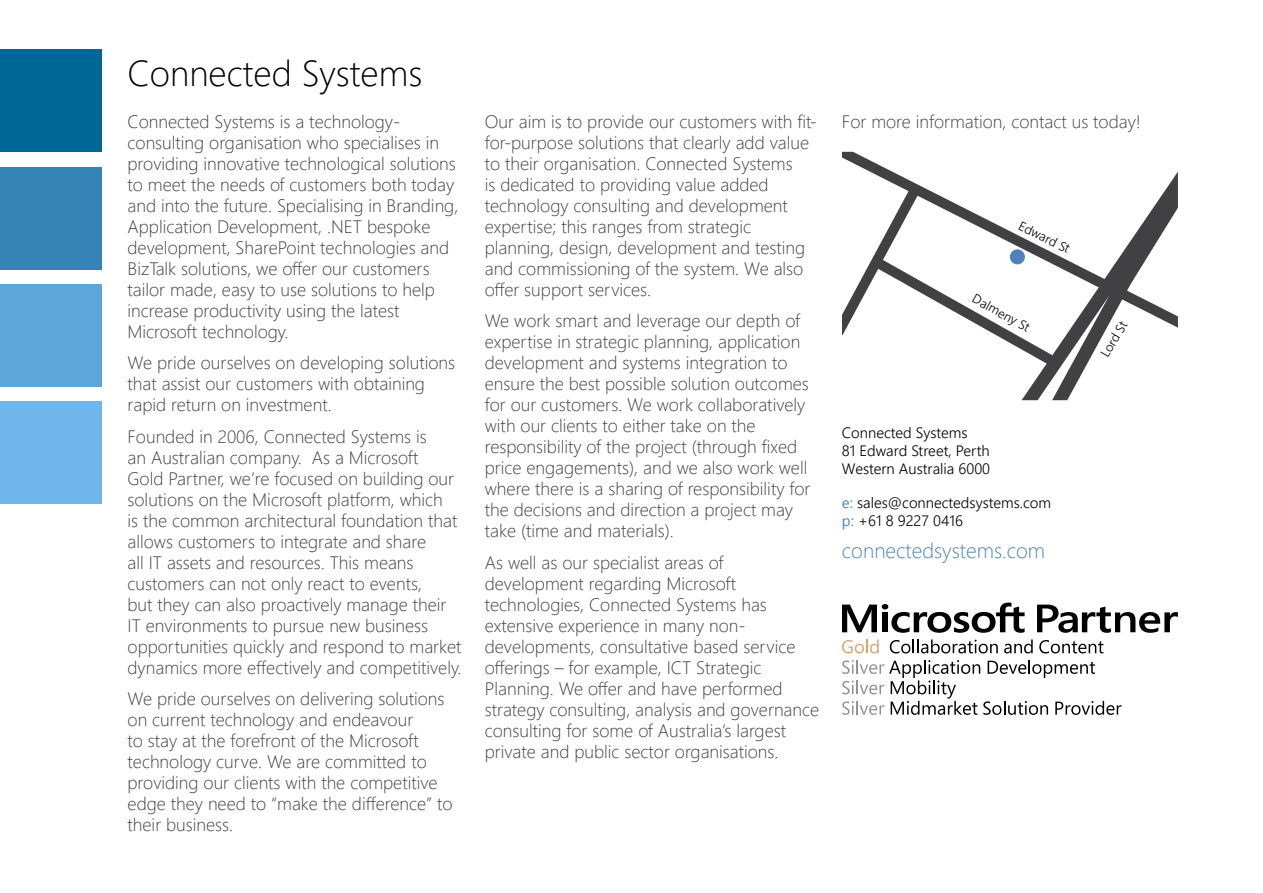
<style>
.page{position:relative;width:1263px;height:893px;background:#fff}
.page>*{position:absolute;margin:0;border:0;box-sizing:border-box;transform-origin:0 0}
.t1{font:300 36px "Segoe UI";color:#000}
.t2{font:300 21px "Segoe UI";color:#4f81bd}
.t3{font:300 18px/21px "Segoe UI";color:#414042}
.t4{font:300 15px/18px "Segoe UI";color:#000}
.t5{font:300 13.05px "Segoe UI";color:#000}
.s1{font-weight:400;color:#4f81be}
</style>
<div class="page">
<div style="left:0;top:167px;width:102px;height:102px;background:#3484b5"></div>
<div style="left:0;top:285px;width:102px;height:102px;background:#5ca6da"></div>
<div style="left:0;top:50px;width:102px;height:102px;background:#006898"></div>
<div style="left:0;top:402px;width:102px;height:102px;background:#6eb6eb"></div>
<svg style="left:842px;top:152px;width:336px;height:248px"></svg>
<div style="left:1010px;top:249px;width:15px;height:15px;background:#4f81be;border-radius:50%"></div>
<svg style="left:842px;top:639px;width:37px;height:14px"></svg>
<svg style="left:890px;top:639px;width:108px;height:14px"></svg>
<svg style="left:1004px;top:639px;width:29px;height:14px"></svg>
<svg style="left:1039px;top:640px;width:64px;height:13px"></svg>
<svg style="left:842px;top:660px;width:279px;height:55px"></svg>
<svg style="left:842px;top:603px;width:182px;height:30px"></svg>
<svg style="left:1037px;top:605px;width:141px;height:28px"></svg>
<h1 class="t1" style="left:128px;top:46px;width:296px">Connected Systems</h1>
<p class="t3" style="left:128px;top:110px;width:332px">Connected Systems is a technology&shy;consulting organisation who specialises in providing innovative technological solutions to meet the needs of customers both today and into the future. Specialising in Branding, Application Development, .NET bespoke development, SharePoint technologies and BizTalk solutions, we offer our customers tailor made, easy to use solutions to help increase productivity using the latest Microsoft technology.</p>
<p class="t3" style="left:128px;top:351px;width:329px">We pride ourselves on developing solutions that assist our customers with obtaining rapid return on investment.</p>
<p class="t3" style="left:128px;top:425px;width:336px">Founded in 2006, Connected Systems is<br>an Australian company. As a Microsoft<br>Gold Partner, we’re focused on building our solutions on the Microsoft platform, which<br>is the common architectural foundation that allows customers to integrate and share<br>all IT assets and resources. This means customers can not only react to events,<br>but they can also proactively manage their IT environments to pursue new business opportunities quickly and respond to market dynamics more effectively and competitively.</p>
<p class="t3" style="left:128px;top:688px;width:326px">We pride ourselves on delivering solutions on current technology and endeavour<br>to stay at the forefront of the Microsoft technology curve. We are committed to providing our clients with the competitive edge they need to “make the difference” to their business.</p>
<p class="t3" style="left:485px;top:110px;width:334px">Our aim is to provide our customers with fit&shy;for-purpose solutions that clearly add value to their organisation. Connected Systems<br>is dedicated to providing value added technology consulting and development expertise; this ranges from strategic planning, design, development and testing and commissioning of the system. We also offer support services.</p>
<p class="t3" style="left:485px;top:309px;width:327px">We work smart and leverage our depth of expertise in strategic planning, application development and systems integration to ensure the best possible solution outcomes for our customers. We work collaboratively with our clients to either take on the responsibility of the project (through fixed price engagements), and we also work well where there is a sharing of responsibility for the decisions and direction a project may take (time and materials).</p>
<p class="t3" style="left:485px;top:551px;width:336px">As well as our specialist areas of development regarding Microsoft technologies, Connected Systems has extensive experience in many non&shy;developments, consultative based service offerings – for example, ICT Strategic Planning. We offer and have performed strategy consulting, analysis and governance consulting for some of Australia’s largest private and public sector organisations.</p>
<p class="t3" style="left:842px;top:110px;width:300px">For more information, contact us today!</p>
<p class="t5" style="left:1024px;top:216px;width:57px;rotate:26deg">Edward St</p>
<p class="t5" style="left:978px;top:289px;width:65px;rotate:29deg">Dalmeny St</p>
<p class="t4" style="left:842px;top:423px;width:150px">Connected Systems<br>81 Edward Street, Perth<br>Western Australia 6000</p>
<p class="t4" style="left:842px;top:493px;width:211px"><span class="s1">e:</span> sales@connectedsystems.com <span class="s1">p:</span> +61 8 9227 0416</p>
<p class="t2" style="left:842px;top:535px;width:205px">connectedsystems.com</p>
<p class="t5" style="left:1095px;top:351px;width:41px;rotate:-59deg">Lord St</p>
</div>
